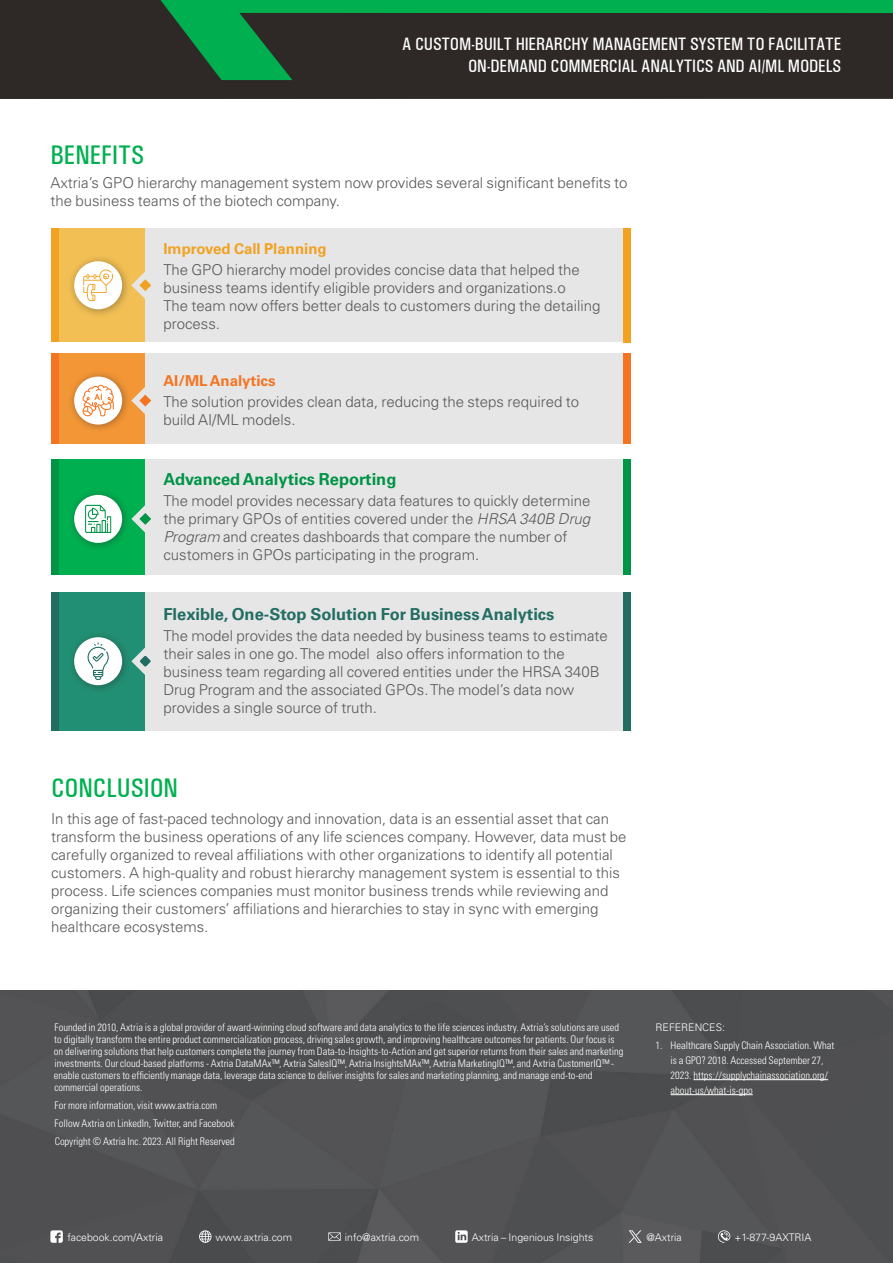
<style>
.page{position:relative;width:893px;height:1263px;background:#fff}
.page>*{position:absolute;margin:0;border:0;box-sizing:border-box;transform-origin:0 0}
.BulletList2{font:500 condensed 27px "Univers";color:#00b050}
.t1{font:500 condensed 18px/21.6px "Univers";letter-spacing:-.01em;color:#fff;text-align:right}
.BulletList2-2{font:700 16.5px "Univers LT Std";color:#216d62}
.BulletList2-3{font:700 16.5px "Univers LT Std";color:#009447}
.BulletList2-4{font:300 15px/18px "Univers LT Std";color:#57585a}
.Body_Text{font:300 15px/18px "Univers LT Std";color:#57585a}
.BulletList2-5{font:700 15px "Univers LT Std";color:#f1a223}
.BulletList2-6{font:700 15px "Univers LT Std";color:#f47421}
.Legal_6pt{font:300 condensed 10.5px/12px "Univers LT Std";color:#fff}
.BulletList2-7{font:300 condensed 10.5px/15px "Univers LT Std";color:#fff}
.Legal_6pt-2{font:300 10.5px "Univers LT Std";color:#fff}
.Chart_Title_9_5pt{font:300 10.5px "Univers LT Std";color:#fff}
.BulletList2-8{font:300 10.5px "Univers LT Std";color:#fff}
.s1{font-style:italic}
</style>
<div class="page">
<div style="left:0;top:0;width:893px;height:99px;background:#2e2926"></div>
<svg style="left:151px;top:0;width:742px;height:80px;background:#23482f"></svg>
<div style="left:0;top:990px;width:893px;height:273px;background:#515153"></div>
<svg style="left:199px;top:1230px;width:13px;height:13px"></svg>
<svg style="left:328px;top:1232px;width:13px;height:9px"></svg>
<svg style="left:455px;top:1230px;width:13px;height:13px"></svg>
<svg style="left:50px;top:1230px;width:13px;height:13px"></svg>
<svg style="left:718px;top:1230px;width:12px;height:13px"></svg>
<hr style="left:693px;top:1079px;width:135px;height:1px;background:#fff">
<hr style="left:671px;top:1094px;width:82px;height:1px;background:#fff">
<div style="left:51px;top:592px;width:580px;height:138px;background:#e6e6e6"></div>
<div style="left:51px;top:592px;width:94px;height:138px;background:#218f73"></div>
<div style="left:51px;top:592px;width:7px;height:138px;background:#216d62"></div>
<div style="left:624px;top:592px;width:7px;height:138px;background:#216d62"></div>
<svg style="left:131px;top:647px;width:20px;height:28px"></svg>
<div style="left:68px;top:630px;width:63px;height:64px;background:#231f20;opacity:.4"></div>
<div style="left:74px;top:637px;width:48px;height:48px;background:#fff;border-radius:50%"></div>
<div style="left:51px;top:459px;width:580px;height:115px;background:#e6e6e6"></div>
<div style="left:51px;top:459px;width:94px;height:115px;background:#00b050"></div>
<div style="left:51px;top:459px;width:7px;height:115px;background:#009447"></div>
<div style="left:624px;top:459px;width:7px;height:115px;background:#009447"></div>
<svg style="left:131px;top:505px;width:21px;height:28px"></svg>
<div style="left:68px;top:488px;width:63px;height:64px;background:#231f20;opacity:.4"></div>
<div style="left:74px;top:495px;width:48px;height:48px;background:#fff;border-radius:50%"></div>
<div style="left:51px;top:354px;width:580px;height:90px;background:#e6e6e6"></div>
<div style="left:51px;top:354px;width:94px;height:90px;background:#f39636"></div>
<div style="left:51px;top:354px;width:7px;height:90px;background:#f47421"></div>
<div style="left:623px;top:354px;width:8px;height:90px;background:#f47421"></div>
<svg style="left:131px;top:387px;width:21px;height:27px"></svg>
<div style="left:68px;top:370px;width:63px;height:63px;background:#231f20;opacity:.4"></div>
<div style="left:74px;top:377px;width:48px;height:48px;background:#fff;border-radius:50%"></div>
<div style="left:51px;top:228px;width:580px;height:114px;background:#e6e6e6"></div>
<div style="left:51px;top:228px;width:94px;height:114px;background:#f1bf53"></div>
<div style="left:51px;top:228px;width:7px;height:114px;background:#f1a223"></div>
<div style="left:624px;top:228px;width:7px;height:114px;background:#f1a223"></div>
<svg style="left:131px;top:272px;width:21px;height:27px"></svg>
<div style="left:68px;top:254px;width:63px;height:64px;background:#231f20;opacity:.4"></div>
<div style="left:74px;top:261px;width:48px;height:48px;background:#fff;border-radius:50%"></div>
<svg style="left:83px;top:269px;width:30px;height:32px"></svg>
<svg style="left:82px;top:385px;width:32px;height:32px"></svg>
<svg style="left:85px;top:505px;width:26px;height:28px"></svg>
<svg style="left:87px;top:642px;width:22px;height:38px"></svg>
<svg style="left:628px;top:1230px;width:14px;height:13px"></svg>
<p class="t1" style="left:402px;top:33px;width:440px">A CUSTOM-BUILT HIERARCHY MANAGEMENT SYSTEM TO FACILITATE<br>ON-DEMAND COMMERCIAL ANALYTICS AND AI/ML MODELS</p>
<p class="BulletList2" style="left:50px;top:138px;width:95px">BENEFITS</p>
<p class="BulletList2-4" style="left:50px;top:173px;width:579px">Axtria’s GPO hierarchy management system now provides several significant benefits to the business teams of the biotech company.</p>
<p class="BulletList2-5" style="left:163px;top:239px;width:165px">Improved Call Planning</p>
<p class="BulletList2-4" style="left:163px;top:260px;width:438px">The GPO hierarchy model provides concise data that helped the business teams identify eligible providers and organizations.o<br>The team now offers better deals to customers during the detailing process.</p>
<p class="BulletList2-6" style="left:163px;top:371px;width:114px">AI/ML Analytics</p>
<p class="BulletList2-4" style="left:163px;top:392px;width:417px">The solution provides clean data, reducing the steps required to build AI/ML models.</p>
<p class="BulletList2-3" style="left:163px;top:469px;width:234px">Advanced Analytics Reporting</p>
<p class="BulletList2-4" style="left:163px;top:491px;width:428px">The model provides necessary data features to quickly determine the primary GPOs of entities covered under the <span class="s1">HRSA 340B Drug Program</span> and creates dashboards that compare the number of customers in GPOs participating in the program.</p>
<p class="BulletList2-2" style="left:163px;top:604px;width:392px">Flexible, One-Stop Solution For Business Analytics</p>
<p class="BulletList2-4" style="left:163px;top:626px;width:446px">The model provides the data needed by business teams to estimate their sales in one go. The model also offers information to the business team regarding all covered entities under the HRSA 340B Drug Program and the associated GPOs. The model’s data now provides a single source of truth.</p>
<p class="BulletList2" style="left:51px;top:771px;width:128px">CONCLUSION</p>
<p class="Body_Text" style="left:51px;top:809px;width:577px">In this age of fast-paced technology and innovation, data is an essential asset that can transform the business operations of any life sciences company. However, data must be carefully organized to reveal affiliations with other organizations to identify all potential customers. A high-quality and robust hierarchy management system is essential to this process. Life sciences companies must monitor business trends while reviewing and organizing their customers’ affiliations and hierarchies to stay in sync with emerging healthcare ecosystems.</p>
<p class="Legal_6pt" style="left:54px;top:1021px;width:571px">Founded in 2010, Axtria is a global provider of award-winning cloud software and data analytics to the life sciences industry. Axtria’s solutions are used to digitally transform the entire product commercialization process, driving sales growth, and improving healthcare outcomes for patients. Our focus is on delivering solutions that help customers complete the journey from Data-to-Insights-to-Action and get superior returns from their sales and marketing investments. Our cloud-based platforms - Axtria DataMAx™, Axtria SalesIQ™, Axtria InsightsMAx™, Axtria MarketingIQ™, and Axtria CustomerIQ™ - enable customers to efficiently manage data, leverage data science to deliver insights for sales and marketing planning, and manage end-to-end commercial operations.</p>
<p class="Legal_6pt" style="left:55px;top:1099px;width:164px">For more information, visit www.axtria.com</p>
<p class="Legal_6pt" style="left:55px;top:1117px;width:181px">Follow Axtria on LinkedIn, Twitter, and Facebook</p>
<p class="Legal_6pt" style="left:55px;top:1135px;width:182px">Copyright © Axtria Inc. 2023. All Right Reserved</p>
<p class="BulletList2-8" style="left:656px;top:1020px;width:71px">REFERENCES:</p>
<p class="BulletList2-7" style="left:671px;top:1037px;width:165px;text-indent:-15px">1. Healthcare Supply Chain Association. What is a GPO? 2018. Accessed September 27, 2023. https://supplychainassociation.org/ about-us/what-is-gpo</p>
<p class="Legal_6pt-2" style="left:67px;top:1230px;width:97px">facebook.com/Axtria</p>
<p class="Legal_6pt-2" style="left:215px;top:1230px;width:78px">www.axtria.com</p>
<p class="Legal_6pt-2" style="left:345px;top:1230px;width:76px">info@axtria.com</p>
<p class="Legal_6pt-2" style="left:472px;top:1230px;width:123px">Axtria – Ingenious Insights</p>
<p class="Legal_6pt-2" style="left:646px;top:1230px;width:37px">@Axtria</p>
<p class="Chart_Title_9_5pt" style="left:735px;top:1230px;width:78px">+1-877-9AXTRIA</p>
</div>
